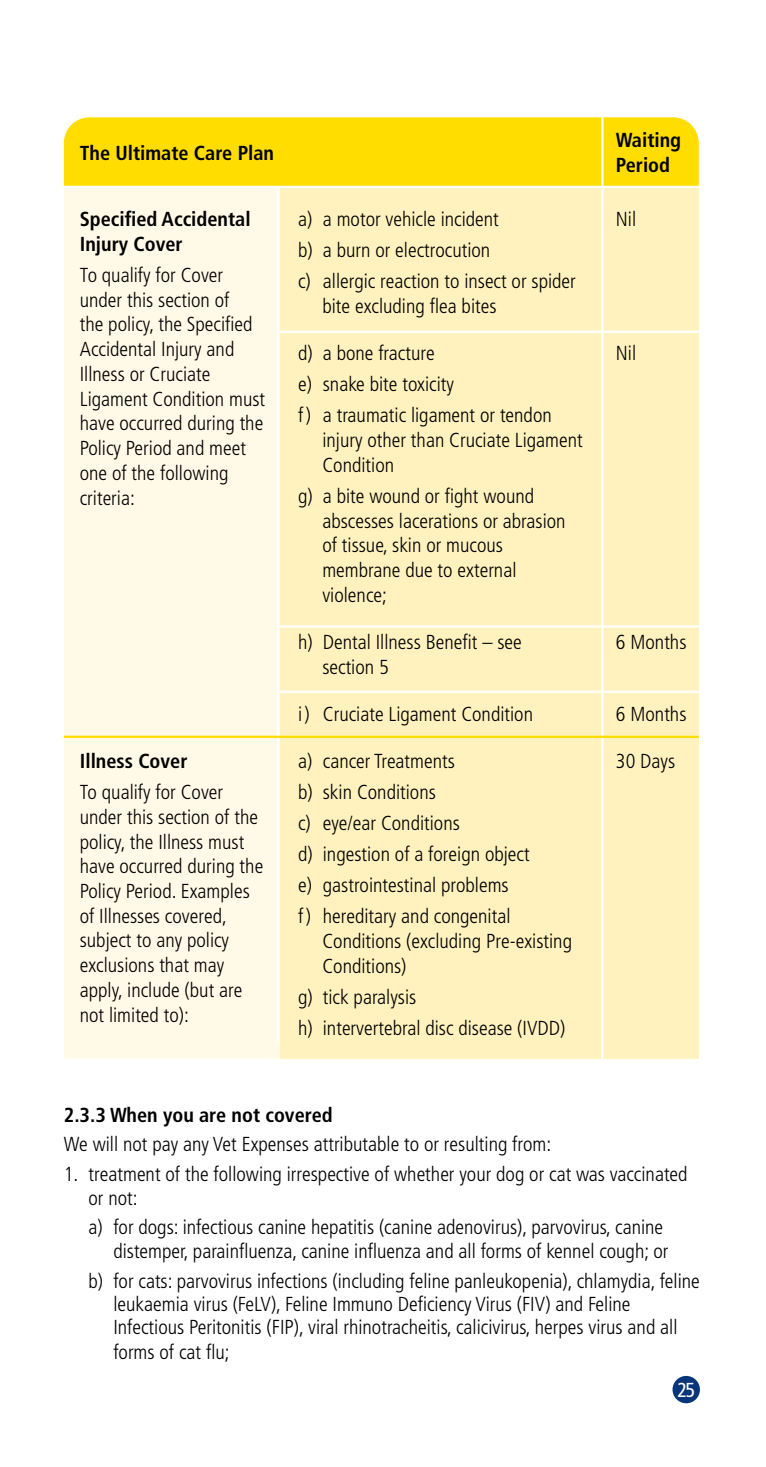
<style>
.page{position:relative;width:766px;height:1467px;background:#fff}
.page>*{position:absolute;margin:0;border:0;box-sizing:border-box;transform-origin:0 0}
.t1{font:300 condensed 20.25px/24.8px "Frutiger";color:#000}
.t2{font:700 condensed 20.25px/24.8px "Frutiger";color:#000}
.t3{font:condensed 20.25px "Frutiger";color:#fff}
</style>
<div class="page">
<div style="left:672px;top:1376px;width:27px;height:27px;background:#06357a;border-radius:50%"></div>
<div style="left:64px;top:117px;width:634px;height:69px;background:#fd0"></div>
<div style="left:278px;top:188px;width:420px;height:871px;background:#fff2be"></div>
<div style="left:64px;top:188px;width:215px;height:871px;background:#fffae7"></div>
<hr style="left:601px;top:117px;width:2px;height:942px;background:#fff">
<hr style="left:277px;top:331px;width:425px;height:2px;background:#fff">
<hr style="left:277px;top:188px;width:2px;height:856px;background:#fff">
<hr style="left:64px;top:736px;width:634px;height:2px;background:#fd0">
<hr style="left:277px;top:691px;width:425px;height:2px;background:#fff">
<hr style="left:277px;top:625px;width:425px;height:3px;background:#fff">
<p class="t2" style="left:80px;top:141px;width:196px">The Ultimate Care Plan</p>
<p class="t2" style="left:80px;top:207px;width:172px">Specified Accidental<br>Injury Cover</p>
<p class="t1" style="left:80px;top:263px;width:187px">To qualify for Cover under this section of<br>the policy, the Specified<br>Accidental Injury and<br>Illness or Cruciate<br>Ligament Condition must have occurred during the<br>Policy Period and meet one of the following criteria:</p>
<p class="t2" style="left:80px;top:748px;width:109px">Illness Cover</p>
<p class="t1" style="left:80px;top:780px;width:185px">To qualify for Cover under this section of the policy, the Illness must have occurred during the<br>Policy Period. Examples of Illnesses covered, subject to any policy exclusions that may apply, include (but are not limited to):</p>
<p class="t1" style="left:298px;top:204px;width:279px;line-height:31.1px">a) a motor vehicle incident<br>b) a burn or electrocution<br>c) allergic reaction to insect or spider</p>
<p class="t1" style="left:322px;top:294px;width:175px">bite excluding flea bites</p>
<p class="t1" style="left:298px;top:338px;width:255px;line-height:31.1px">d) a bone fracture<br>e) snake bite toxicity<br>f ) a traumatic ligament or tendon</p>
<p class="t1" style="left:322px;top:428px;width:262px">injury other than Cruciate Ligament<br>Condition</p>
<p class="t1" style="left:322px;top:484px;width:245px;text-indent:-24px">g) a bite wound or fight wound abscesses lacerations or abrasion of tissue, skin or mucous membrane due to external violence;</p>
<p class="t2" style="left:615px;top:128px;width:67px">Waiting<br>Period</p>
<p class="t1" style="left:615px;top:207px;width:22px">Nil</p>
<p class="t1" style="left:615px;top:341px;width:22px">Nil</p>
<p class="t1" style="left:322px;top:630px;width:201px;text-indent:-24px">h) Dental Illness Benefit – see section 5</p>
<p class="t1" style="left:615px;top:630px;width:72px">6 Months</p>
<p class="t1" style="left:298px;top:702px;width:236px">i ) Cruciate Ligament Condition</p>
<p class="t1" style="left:615px;top:702px;width:72px">6 Months</p>
<p class="t1" style="left:298px;top:746px;width:233px;line-height:31.1px">a) cancer Treatments<br>b) skin Conditions<br>c) eye/ear Conditions<br>d) ingestion of a foreign object e) gastrointestinal problems<br>f ) hereditary and congenital</p>
<p class="t1" style="left:322px;top:929px;width:251px">Conditions (excluding Pre-existing<br>Conditions)</p>
<p class="t1" style="left:298px;top:982px;width:269px;line-height:31.1px">g) tick paralysis<br>h) intervertebral disc disease (IVDD)</p>
<p class="t1" style="left:615px;top:749px;width:61px">30 Days</p>
<p class="t2" style="left:64px;top:1102px;width:270px">2.3.3 When you are not covered</p>
<p class="t1" style="left:64px;top:1132px;width:489px">We will not pay any Vet Expenses attributable to or resulting from:</p>
<p class="t1" style="left:89px;top:1163px;width:600px;line-height:23.4px;text-indent:-25px">1. treatment of the following irrespective of whether your dog or cat was vaccinated or not:</p>
<p class="t1" style="left:89px;top:1216px;width:581px;line-height:23.4px;text-align:right">a) for dogs: infectious canine hepatitis (canine adenovirus), parvovirus, canine distemper, parainfluenza, canine influenza and all forms of kennel cough; or</p>
<p class="t1" style="left:113px;top:1269px;width:587px;line-height:23.8px;text-indent:-25px">b) for cats: parvovirus infections (including feline panleukopenia), chlamydia, feline leukaemia virus (FeLV), Feline Immuno Deficiency Virus (FIV) and Feline Infectious Peritonitis (FIP), viral rhinotracheitis, calicivirus, herpes virus and all forms of cat flu;</p>
<p class="t3" style="left:677px;top:1378px;width:19px">25</p>
</div>
